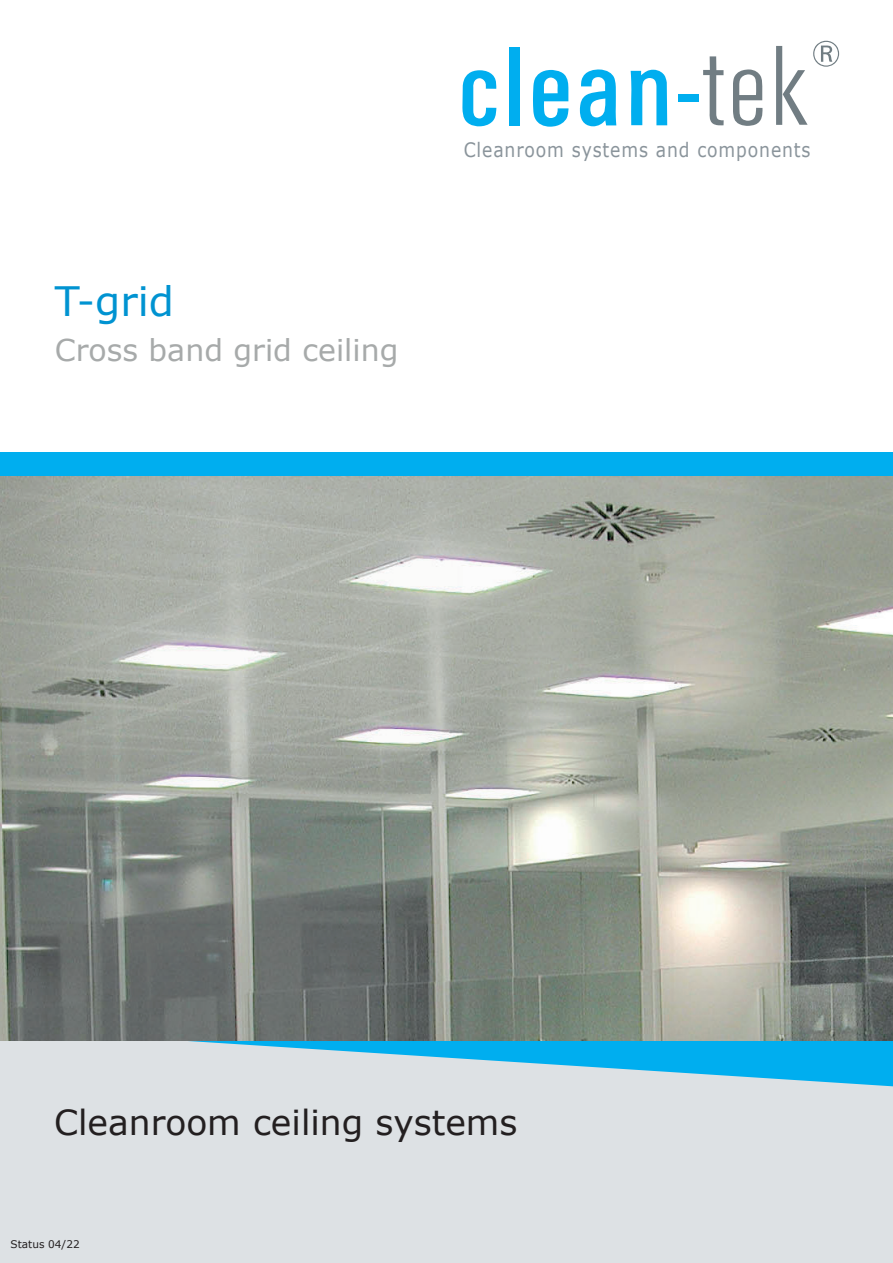
<style>
.page{position:relative;width:893px;height:1263px;background:#fff}
.page>*{position:absolute;margin:0;border:0;box-sizing:border-box;transform-origin:0 0}
.t1{font:40.5px "Verdana";color:#0093d1}
.t2{font:34.5px "Verdana";color:#231f20}
.t3{font:30px "Verdana";color:#a7aaaa}
.t4{font:19.8px "Verdana";letter-spacing:.05em;color:#8a949b;scale:.87 1}
.t5{font:10.5px "Verdana";color:#231f20}
</style>
<div class="page">
<svg style="left:703px;top:56px;width:21px;height:69px"></svg>
<svg style="left:733px;top:69px;width:30px;height:57px"></svg>
<svg style="left:776px;top:41px;width:63px;height:84px"></svg>
<svg style="left:462px;top:70px;width:34px;height:56px"></svg>
<div style="left:509px;top:47px;width:11px;height:78px;background:#00aeef"></div>
<svg style="left:533px;top:70px;width:35px;height:57px"></svg>
<svg style="left:580px;top:69px;width:36px;height:57px"></svg>
<svg style="left:631px;top:70px;width:36px;height:55px"></svg>
<div style="left:678px;top:94px;width:21px;height:7px;background:#00aeef"></div>
<svg style="left:3px;top:1040px;width:890px;height:16px;background:#4dbbe4"></svg>
<div style="left:3px;top:1056px;width:890px;height:207px;background:#dde1e4"></div>
<img style="left:1px;top:477px;width:892px;height:563px">
<div style="left:0;top:452px;width:893px;height:24px;background:#00aeef"></div>
<h1 class="t1" style="left:55px;top:273px;width:121px">T-grid</h1>
<h3 class="t3" style="left:55px;top:329px;width:345px">Cross band grid ceiling</h3>
<p class="t4" style="left:464px;top:136px;width:400px">Cleanroom systems and components</p>
<h2 class="t2" style="left:54px;top:1099px;width:465px">Cleanroom ceiling systems</h2>
<p class="t5" style="left:11px;top:1237px;width:71px">Status 04/22</p>
</div>
